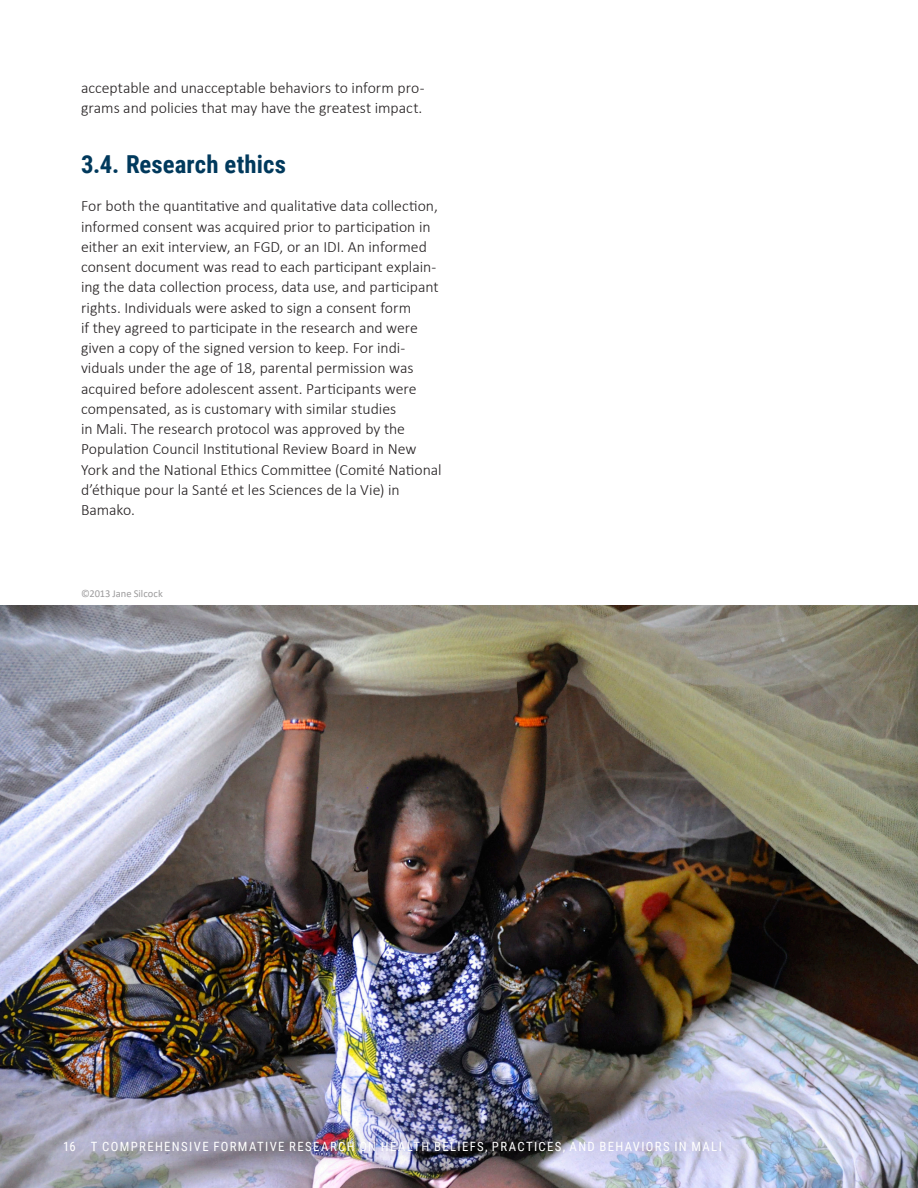
<style>
.page{position:relative;width:918px;height:1188px;background:#fff}
.page>*{position:absolute;margin:0;border:0;box-sizing:border-box;transform-origin:0 0}
.t1{font:700 24.75px "Roboto Condensed";letter-spacing:.005em;color:#00395c}
.BODY_COPY{font:300 15.75px/20.2px "Calibri";color:#231f20}
.t2{font:12.75px "Roboto Condensed";letter-spacing:.105em;color:#fff}
.PHOTO_CREDITS{font:10.5px "Calibri";color:#9c9b9c}
</style>
<div class="page">
<img style="left:0;top:605px;width:918px;height:583px">
<div style="left:46px;top:1122px;width:694px;height:48px;background:#231f20;opacity:.35"></div>
<p class="BODY_COPY" style="left:81px;top:77px;width:345px">acceptable and unacceptable behaviors to inform pro&shy;grams and policies that may have the greatest impact.</p>
<p class="t1" style="left:81px;top:147px;width:207px">3.4. Research ethics</p>
<p class="BODY_COPY" style="left:81px;top:196px;width:362px">For both the quantitative and qualitative data collection, informed consent was acquired prior to participation in either an exit interview, an FGD, or an IDI. An informed consent document was read to each participant explain&shy;ing the data collection process, data use, and participant rights. Individuals were asked to sign a consent form<br>if they agreed to participate in the research and were given a copy of the signed version to keep. For indi&shy;viduals under the age of 18, parental permission was acquired before adolescent assent. Participants were compensated, as is customary with similar studies<br>in Mali. The research protocol was approved by the Population Council Institutional Review Board in New York and the National Ethics Committee (Comité National d’éthique pour la Santé et les Sciences de la Vie) in Bamako.</p>
<p class="PHOTO_CREDITS" style="left:81px;top:586px;width:83px">©2013 Jane Silcock</p>
<p class="t2" style="left:63px;top:1137px;width:660px">16 T COMPREHENSIVE FORMATIVE RESEARCH ON HEALTH BELIEFS, PRACTICES, AND BEHAVIORS IN MALI</p>
</div>
